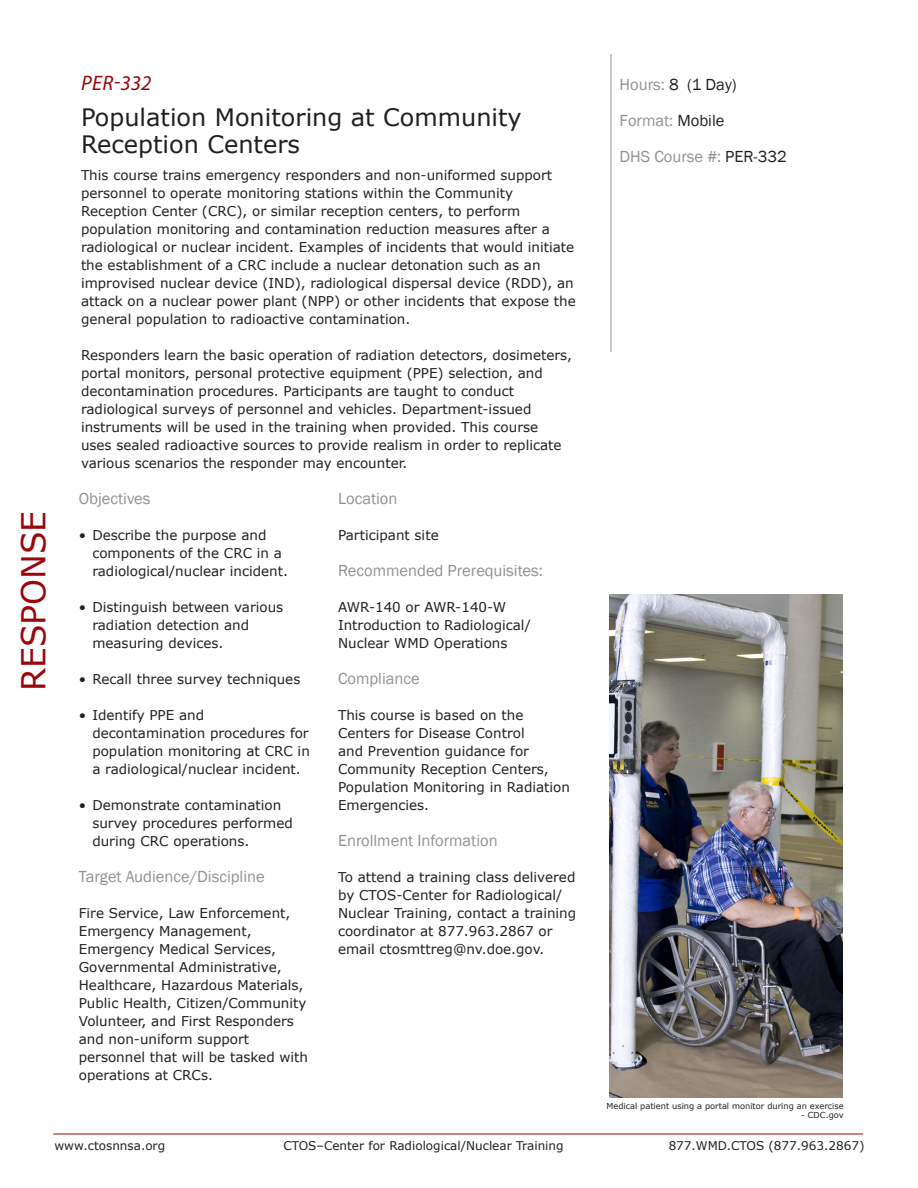
<style>
.page{position:relative;width:918px;height:1188px;background:#fff}
.page>*{position:absolute;margin:0;border:0;box-sizing:border-box;transform-origin:0 0}
.t1{font:33px "Verdana";color:#9a060b}
.Course_Title{font:24px/27px "Verdana";color:#231f20}
.course_num_hdr_Red{font:italic 21px "Myriad Pro";letter-spacing:.01em;color:#9a060b}
.Sub-title{font:16.5px "Franklin Gothic";color:#8f9293}
.SpecsUpRt-Gray{font:16.5px/36px "Franklin Gothic";color:#8f9293}
.Body_text{font:13.5px/18px "Verdana";color:#231f20}
.t2{font:12px "Verdana";color:#231f20}
.Photo_cap5_5{font:8.25px "Verdana";color:#231f20}
.s1{color:#231f20}
</style>
<div class="page">
<hr style="left:53px;top:1134px;width:810px;height:1px;background:#9a060b">
<img style="left:609px;top:594px;width:234px;height:504px">
<hr style="left:611px;top:54px;width:1px;height:298px;background:#8f9293">
<h1 class="t1" style="left:11px;top:691px;width:182px;rotate:-90deg">RESPONSE</h1>
<p class="course_num_hdr_Red" style="left:81px;top:70px;width:72px">PER-332</p>
<p class="Course_Title" style="left:81px;top:104px;width:442px">Population Monitoring at Community<br>Reception Centers</p>
<p class="Body_text" style="left:81px;top:166px;width:496px">This course trains emergency responders and non-uniformed support personnel to operate monitoring stations within the Community Reception Center (CRC), or similar reception centers, to perform population monitoring and contamination reduction measures after a radiological or nuclear incident. Examples of incidents that would initiate the establishment of a CRC include a nuclear detonation such as an improvised nuclear device (IND), radiological dispersal device (RDD), an attack on a nuclear power plant (NPP) or other incidents that expose the general population to radioactive contamination.</p>
<p class="Body_text" style="left:81px;top:346px;width:493px">Responders learn the basic operation of radiation detectors, dosimeters, portal monitors, personal protective equipment (PPE) selection, and decontamination procedures. Participants are taught to conduct radiological surveys of personnel and vehicles. Department-issued instruments will be used in the training when provided. This course uses sealed radioactive sources to provide realism in order to replicate various scenarios the responder may encounter.</p>
<p class="Sub-title" style="left:338px;top:488px;width:61px">Location</p>
<p class="Body_text" style="left:338px;top:526px;width:102px">Participant site</p>
<p class="Sub-title" style="left:338px;top:560px;width:206px">Recommended Prerequisites:</p>
<p class="Body_text" style="left:338px;top:598px;width:194px">AWR-140 or AWR-140-W<br>Introduction to Radiological/<br>Nuclear WMD Operations</p>
<p class="SpecsUpRt-Gray" style="left:338px;top:661px;width:83px">Compliance</p>
<p class="Body_text" style="left:338px;top:706px;width:233px">This course is based on the<br>Centers for Disease Control<br>and Prevention guidance for<br>Community Reception Centers,<br>Population Monitoring in Radiation<br>Emergencies.</p>
<p class="Sub-title" style="left:338px;top:830px;width:161px">Enrollment Information</p>
<p class="Body_text" style="left:338px;top:868px;width:240px">To attend a training class delivered by CTOS-Center for Radiological/ Nuclear Training, contact a training coordinator at 877.963.2867 or email ctosmttreg@nv.doe.gov.</p>
<p class="Sub-title" style="left:79px;top:488px;width:73px">Objectives</p>
<p class="Body_text" style="left:92px;top:526px;width:197px;text-indent:-14px">• Describe the purpose and components of the CRC in a radiological/nuclear incident.</p>
<p class="Body_text" style="left:92px;top:598px;width:192px;text-indent:-14px">• Distinguish between various radiation detection and measuring devices.</p>
<p class="Body_text" style="left:79px;top:670px;width:223px">• Recall three survey techniques</p>
<p class="Body_text" style="left:92px;top:706px;width:219px;text-indent:-14px">• Identify PPE and decontamination procedures for population monitoring at CRC in a radiological/nuclear incident.</p>
<p class="Body_text" style="left:92px;top:796px;width:202px;text-indent:-14px">• Demonstrate contamination survey procedures performed during CRC operations.</p>
<p class="Sub-title" style="left:79px;top:866px;width:187px">Target Audience/Discipline</p>
<p class="Body_text" style="left:79px;top:904px;width:231px">Fire Service, Law Enforcement,<br>Emergency Management,<br>Emergency Medical Services,<br>Governmental Administrative,<br>Healthcare, Hazardous Materials,<br>Public Health, Citizen/Community<br>Volunteer, and First Responders and non-uniform support personnel that will be tasked with operations at CRCs.</p>
<p class="SpecsUpRt-Gray" style="left:620px;top:67px;width:169px">Hours: <span class="s1">8 (1 Day)<br></span>Format: <span class="s1">Mobile<br></span>DHS Course #: <span class="s1">PER-332</span></p>
<p class="Photo_cap5_5" style="left:607px;top:1100px;width:239px">Medical patient using a portal monitor during an exercise</p>
<p class="Photo_cap5_5" style="left:801px;top:1110px;width:44px">- CDC.gov</p>
<p class="t2" style="left:54px;top:1137px;width:112px">www.ctosnnsa.org</p>
<p class="t2" style="left:284px;top:1137px;width:282px">CTOS–Center for Radiological/Nuclear Training</p>
<p class="t2" style="left:669px;top:1137px;width:197px">877.WMD.CTOS (877.963.2867)</p>
</div>
